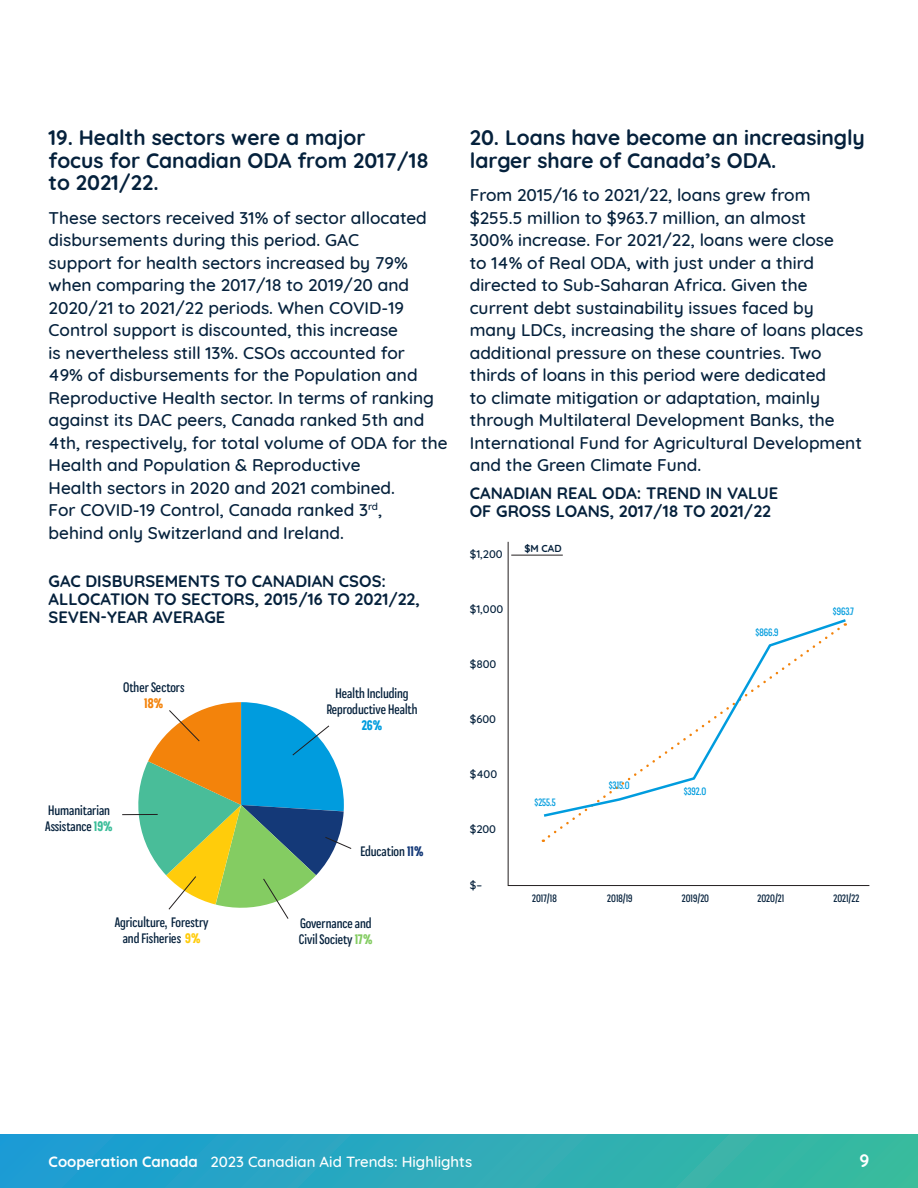
<style>
.page{position:relative;width:918px;height:1188px;background:#fff}
.page>*{position:absolute;margin:0;border:0;box-sizing:border-box;transform-origin:0 0}
.body{font:700 21px/22.5px "Quicksand";color:#05213c}
.t1{font:700 18px "Quicksand";color:#fff}
.body-2{font:500 17.25px/22.5px "Quicksand";color:#05213c}
.chart_title{font:700 16.5px/18px "Quicksand";color:#05213c}
.t2{font:500 15px "Quicksand";color:#fff}
.body-3{font:500 condensed 14.4px/16.2px "Praktika";color:#05213c;text-align:center}
.body-4{font:500 condensed 11.25px "Praktika";color:#05213c}
.body-5{font:500 condensed 11.25px "Praktika";color:#009cde}
.body-6{font:500 11.25px "Quicksand";color:#05213c}
.body-7{font:700 10.2px "Quicksand";color:#05213c}
.s1{font-weight:700;color:#f3830b}
.s2{font-weight:700;color:#009cde}
.s3{font-weight:700;color:#3bbd99}
.s4{font-weight:700;color:#143978}
.s5{font-weight:700;color:#ffcc0b}
.s6{font-weight:700;color:#84cc62}
.s7{font-weight:700}
</style>
<div class="page">
<div style="left:0;top:1134px;width:918px;height:54px;background:linear-gradient(to right,#1d9bd5,#3bbb9d)"></div>
<svg style="left:131px;top:702px;width:221px;height:217px"></svg>
<hr style="left:122px;top:814px;width:36px;height:1px;background:#231f20">
<svg style="left:507px;top:541px;width:363px;height:345px"></svg>
<svg style="left:541px;top:617px;width:308px;height:202px"></svg>
<hr style="left:511px;top:555px;width:52px;height:1px;background:#231f20">
<p class="body" style="left:49px;top:125px;width:382px">19. Health sectors were a major<br>focus for Canadian ODA from 2017/18 to 2021/22.</p>
<p class="body-2" style="left:49px;top:205px;width:400px">These sectors received 31% of sector allocated disbursements during this period. GAC<br>support for health sectors increased by 79% when comparing the 2017/18 to 2019/20 and 2020/21 to 2021/22 periods. When COVID-19<br>Control support is discounted, this increase<br>is nevertheless still 13%. CSOs accounted for<br>49% of disbursements for the Population and Reproductive Health sector. In terms of ranking against its DAC peers, Canada ranked 5th and 4th, respectively, for total volume of ODA for the Health and Population &amp; Reproductive<br>Health sectors in 2020 and 2021 combined.<br>For COVID-19 Control, Canada ranked 3<sup>rd</sup>,<br>behind only Switzerland and Ireland.</p>
<p class="chart_title" style="left:49px;top:570px;width:373px">GAC DISBURSEMENTS TO CANADIAN CSOS:<br>ALLOCATION TO SECTORS, 2015/16 TO 2021/22,<br>SEVEN-YEAR AVERAGE</p>
<p class="body-3" style="left:123px;top:678px;width:63px">Other Sectors<br><span class="s1">18%</span></p>
<p class="body-3" style="left:327px;top:684px;width:92px">Health Including<br>Reproductive Health<br><span class="s2">26%</span></p>
<p class="body-3" style="left:45px;top:801px;width:69px;text-align:left">Humanitarian<br>Assistance<span class="s3">19%</span></p>
<p class="body-3" style="left:360px;top:842px;width:65px">Education <span class="s4">11%</span></p>
<p class="body-3" style="left:115px;top:913px;width:95px">Agriculture, Forestry and Fisheries <span class="s5">9%</span></p>
<p class="body-3" style="left:299px;top:914px;width:75px;text-align:left">Governance and<br>Civil Society <span class="s6">17%</span></p>
<p class="body" style="left:470px;top:125px;width:397px">20. Loans have become an increasingly larger share of Canada’s ODA.</p>
<p class="body-2" style="left:470px;top:182px;width:395px">From 2015/16 to 2021/22, loans grew from $255.5 million to $963.7 million, an almost<br>300% increase. For 2021/22, loans were close<br>to 14% of Real ODA, with just under a third directed to Sub-Saharan Africa. Given the current debt sustainability issues faced by many LDCs, increasing the share of loans places additional pressure on these countries. Two thirds of loans in this period were dedicated<br>to climate mitigation or adaptation, mainly through Multilateral Development Banks, the International Fund for Agricultural Development and the Green Climate Fund.</p>
<p class="chart_title" style="left:470px;top:483px;width:310px">CANADIAN REAL ODA: TREND IN VALUE<br>OF GROSS LOANS, 2017/18 TO 2021/22</p>
<p class="body-6" style="left:470px;top:545px;width:34px">$1,200</p>
<p class="body-6" style="left:470px;top:600px;width:35px">$1,000</p>
<p class="body-6" style="left:470px;top:655px;width:28px">$800</p>
<p class="body-6" style="left:470px;top:710px;width:28px">$600</p>
<p class="body-6" style="left:470px;top:765px;width:29px">$400</p>
<p class="body-6" style="left:470px;top:820px;width:28px">$200</p>
<p class="body-6" style="left:470px;top:875px;width:14px">$–</p>
<p class="body-7" style="left:524px;top:540px;width:39px">$M CAD</p>
<p class="body-5" style="left:756px;top:624px;width:25px">$866.9</p>
<p class="body-5" style="left:833px;top:603px;width:23px">$963.7</p>
<p class="body-5" style="left:534px;top:794px;width:23px">$255.5</p>
<p class="body-5" style="left:609px;top:777px;width:22px">$315.0</p>
<p class="body-5" style="left:684px;top:782px;width:24px">$392.0</p>
<p class="body-4" style="left:532px;top:890px;width:26px">2017/18</p>
<p class="body-4" style="left:607px;top:890px;width:27px">2018/19</p>
<p class="body-4" style="left:682px;top:890px;width:29px">2019/20</p>
<p class="body-4" style="left:758px;top:890px;width:28px">2020/21</p>
<p class="body-4" style="left:833px;top:890px;width:27px">2021/22</p>
<p class="t2" style="left:49px;top:1149px;width:425px"><span class="s7">Cooperation Canada</span> 2023 Canadian Aid Trends: Highlights</p>
<p class="t1" style="left:860px;top:1145px;width:11px">9</p>
</div>
